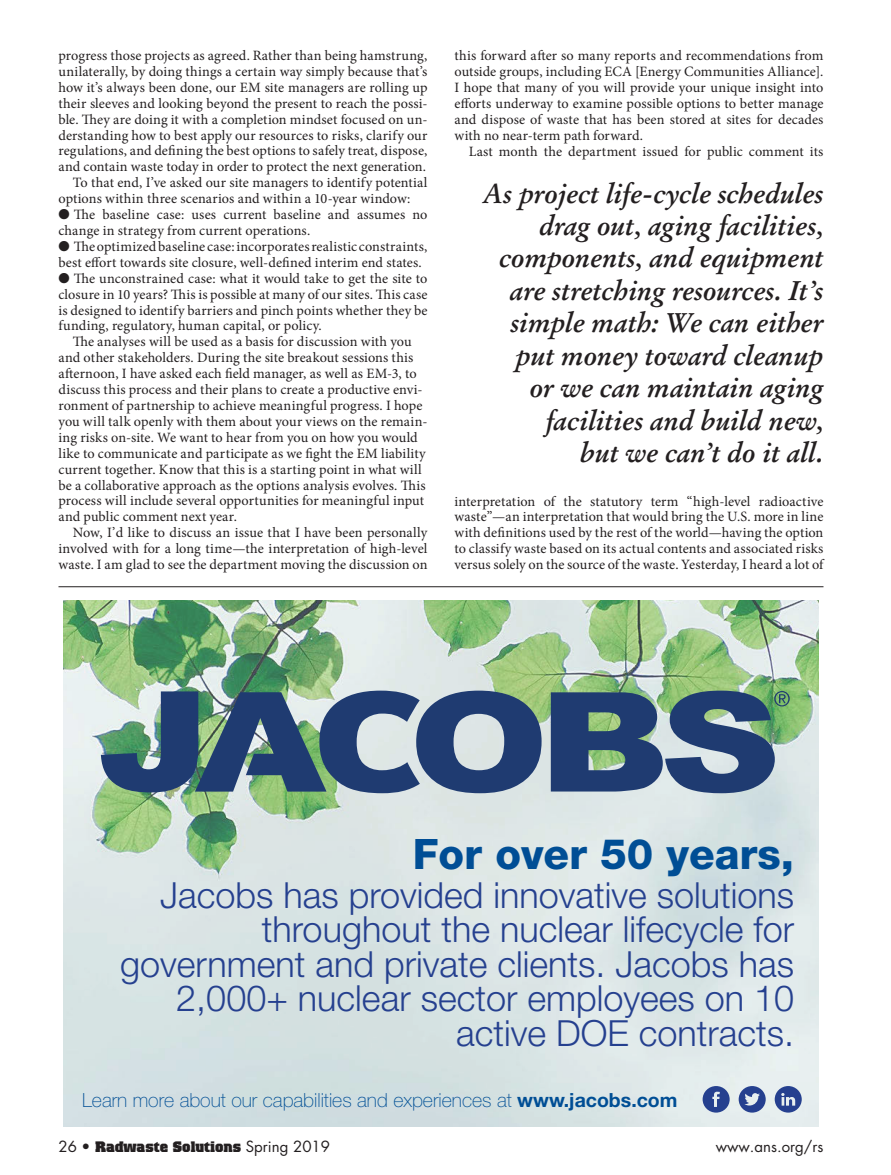
<style>
.page{position:relative;width:891px;height:1175px;background:#fff}
.page>*{position:absolute;margin:0;border:0;box-sizing:border-box;transform-origin:0 0}
.t1{font:800 42px "Helvetica Neue LT Std";color:#004e95}
.t2{font:300 36px/34.5px "Helvetica Neue LT Std";color:#25408f;text-align:right}
.body{font:italic 700 27px/32.4px "Stempel Garamond";letter-spacing:-.005em;color:#231f20;text-align:right}
.t3{font:100 19.5px "Helvetica Neue LT Std";color:#004e95}
.t4{font:900 15px "Colossalis";color:#231f20}
.t5{font:15px "Futura";color:#231f20}
.body-2{font:14.25px/15.9px "Minion Pro";letter-spacing:.005em;color:#231f20;text-align:justify}
.s1{font-weight:700}
.s2{font-family:"Futura";font-weight:400}
</style>
<div class="page">
<hr style="left:58px;top:586px;width:766px;height:1px;background:#231f20">
<img style="left:63px;top:600px;width:756px;height:526px">
<svg style="left:101px;top:690px;width:441px;height:103px"></svg>
<svg style="left:551px;top:690px;width:239px;height:103px"></svg>
<svg style="left:739px;top:1086px;width:27px;height:26px"></svg>
<svg style="left:775px;top:1086px;width:27px;height:26px"></svg>
<svg style="left:703px;top:1086px;width:27px;height:26px"></svg>
<p class="body-2" style="left:58px;top:48px;width:371px">progress those projects as agreed. Rather than being hamstrung, unilaterally, by doing things a certain way simply because that’s how it’s always been done, our EM site managers are rolling up their sleeves and looking beyond the present to reach the possi&shy;ble. They are doing it with a completion mindset focused on un&shy;derstanding how to best apply our resources to risks, clarify our regulations, and defining the best options to safely treat, dispose, and contain waste today in order to protect the next generation.</p>
<p class="body-2" style="left:58px;top:175px;width:371px;text-indent:14px">To that end, I’ve asked our site managers to identify potential options within three scenarios and within a 10-year window:</p>
<p class="body-2" style="left:58px;top:207px;width:370px">● The baseline case: uses current baseline and assumes no change in strategy from current operations.</p>
<p class="body-2" style="left:58px;top:238px;width:370px">● The optimized baseline case: incorporates realistic constraints, best effort towards site closure, well-defined interim end states.</p>
<p class="body-2" style="left:58px;top:270px;width:371px">● The unconstrained case: what it would take to get the site to closure in 10 years? This is possible at many of our sites. This case is designed to identify barriers and pinch points whether they be funding, regulatory, human capital, or policy.</p>
<p class="body-2" style="left:58px;top:334px;width:370px;text-align:left;text-indent:14px">The analyses will be used as a basis for discussion with you and other stakeholders. During the site breakout sessions this afternoon, I have asked each field manager, as well as EM-3, to discuss this process and their plans to create a productive envi&shy;ronment of partnership to achieve meaningful progress. I hope you will talk openly with them about your views on the remain&shy;ing risks on-site. We want to hear from you on how you would like to communicate and participate as we fight the EM liability current together. Know that this is a starting point in what will be a collaborative approach as the options analysis evolves. This process will include several opportunities for meaningful input and public comment next year.</p>
<p class="body-2" style="left:58px;top:525px;width:370px;text-indent:14px">Now, I’d like to discuss an issue that I have been personally involved with for a long time—the interpretation of high-level waste. I am glad to see the department moving the discussion on</p>
<p class="body-2" style="left:454px;top:48px;width:371px">this forward after so many reports and recommendations from outside groups, including ECA [Energy Communities Alliance].<br>I hope that many of you will provide your unique insight into efforts underway to examine possible options to better manage and dispose of waste that has been stored at sites for decades with no near-term path forward.</p>
<p class="body-2" style="left:469px;top:143px;width:356px">Last month the department issued for public comment its</p>
<p class="body" style="left:483px;top:177px;width:342px">As project life-cycle schedules drag out, aging facilities, components, and equipment are stretching resources. It’s simple math: We can either put money toward cleanup<br>or we can maintain aging facilities and build new,<br>but we can’t do it all.</p>
<p class="body-2" style="left:454px;top:493px;width:371px">interpretation of the statutory term “high-level radioactive waste”—an interpretation that would bring the U.S. more in line with definitions used by the rest of the world—having the option to classify waste based on its actual contents and associated risks versus solely on the source of the waste. Yesterday, I heard a lot of</p>
<p class="t1" style="left:413px;top:829px;width:383px">For over 50 years,</p>
<p class="t2" style="left:120px;top:877px;width:676px">Jacobs has provided innovative solutions throughout the nuclear lifecycle for government and private clients. Jacobs has 2,000+ nuclear sector employees on 10 active DOE contracts.</p>
<p class="t3" style="left:82px;top:1089px;width:597px">Learn more about our capabilities and experiences at <span class="s1">www.jacobs.com</span></p>
<p class="t4" style="left:58px;top:1138px;width:273px"><span class="s2">26 •</span> Radwaste Solutions <span class="s2">Spring 2019</span></p>
<p class="t5" style="left:716px;top:1136px;width:109px">www.ans.org/rs</p>
</div>
